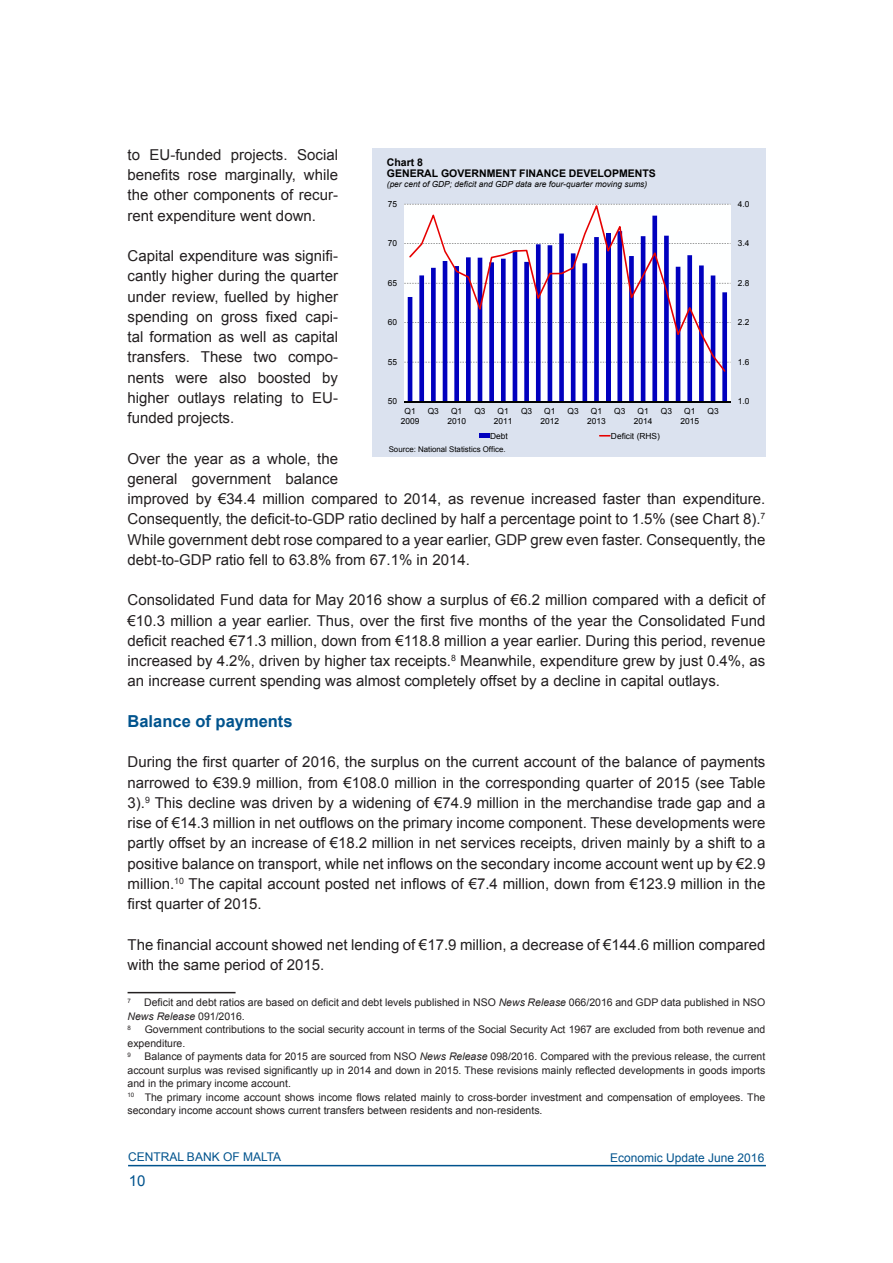
<style>
.page{position:relative;width:893px;height:1263px;background:#fff}
.page>*{position:absolute;margin:0;border:0;box-sizing:border-box;transform-origin:0 0}
.QR_Subhead_Level_1{font:700 16.5px "Arial";color:#00538d}
.QR_Normal_Text{font:15px/20.2px "Arial";color:#231f20;text-align:justify}
.t1{font:15px "Arial";color:#00538d}
.t2{font:12px "Arial";color:#00538d}
.QR_Footnote{font:10.5px/13.5px "Arial";color:#231f20}
.t3{font:700 10.5px/11.6px "Arial";color:#000}
.t4{font:8.4px/9.6px "Arial";color:#000;text-align:center}
.t5{font:italic 8.4px "Arial";color:#000}
.t6{font:7.8px "Arial";letter-spacing:.005em;color:#000}
.QR_Footnote-2{font:6.15px "Arial";color:#231f20}
.s1{font-style:italic}
</style>
<div class="page">
<hr style="left:128px;top:1165px;width:638px;height:1px;background:#00538d">
<hr style="left:128px;top:992px;width:108px;height:1px;background:#231f20">
<div style="left:372px;top:149px;width:393px;height:308px;background:#dbe2ef"></div>
<svg style="left:404px;top:204px;width:326px;height:158px"></svg>
<svg style="left:408px;top:216px;width:319px;height:185px;background:#9595e4"></svg>
<hr style="left:404px;top:401px;width:326px;height:1px;background:#000">
<svg style="left:409px;top:205px;width:317px;height:167px;background:#b5b1e5"></svg>
<hr style="left:479px;top:434px;width:10px;height:4px;background:#0000be">
<svg style="left:599px;top:435px;width:12px;height:1px"></svg>
<p class="QR_Normal_Text" style="left:128px;top:145px;width:212px">to EU-funded projects. Social benefits rose marginally, while the other components of recur&shy;rent expenditure went down.</p>
<p class="QR_Normal_Text" style="left:128px;top:246px;width:212px">Capital expenditure was signifi&shy;cantly higher during the quarter under review, fuelled by higher spending on gross fixed capi&shy;tal formation as well as capital transfers. These two compo&shy;nents were also boosted by higher outlays relating to EU&shy;funded projects.</p>
<p class="QR_Normal_Text" style="left:128px;top:448px;width:639px;text-align:left">Over the year as a whole, the<br>general government balance<br>improved by €34.4 million compared to 2014, as revenue increased faster than expenditure.<br>Consequently, the deficit-to-GDP ratio declined by half a percentage point to 1.5% (see Chart 8).<sup>7<br></sup>While government debt rose compared to a year earlier, GDP grew even faster. Consequently, the debt-to-GDP ratio fell to 63.8% from 67.1% in 2014.</p>
<p class="QR_Normal_Text" style="left:128px;top:590px;width:639px">Consolidated Fund data for May 2016 show a surplus of €6.2 million compared with a deficit of €10.3 million a year earlier. Thus, over the first five months of the year the Consolidated Fund deficit reached €71.3 million, down from €118.8 million a year earlier. During this period, revenue increased by 4.2%, driven by higher tax receipts.<sup>8</sup> Meanwhile, expenditure grew by just 0.4%, as an increase current spending was almost completely offset by a decline in capital outlays.</p>
<p class="QR_Subhead_Level_1" style="left:128px;top:710px;width:167px">Balance of payments</p>
<p class="QR_Normal_Text" style="left:128px;top:752px;width:639px">During the first quarter of 2016, the surplus on the current account of the balance of payments narrowed to €39.9 million, from €108.0 million in the corresponding quarter of 2015 (see Table 3).<sup>9</sup> This decline was driven by a widening of €74.9 million in the merchandise trade gap and a rise of €14.3 million in net outflows on the primary income component. These developments were partly offset by an increase of €18.2 million in net services receipts, driven mainly by a shift to a positive balance on transport, while net inflows on the secondary income account went up by €2.9 million.<sup>10</sup> The capital account posted net inflows of €7.4 million, down from €123.9 million in the first quarter of 2015.</p>
<p class="QR_Normal_Text" style="left:128px;top:934px;width:639px">The financial account showed net lending of €17.9 million, a decrease of €144.6 million compared with the same period of 2015.</p>
<p class="QR_Footnote-2" style="left:128px;top:996px;width:5px">7</p>
<p class="t3" style="left:387px;top:156px;width:271px">Chart 8<br>GENERAL GOVERNMENT FINANCE DEVELOPMENTS</p>
<p class="t5" style="left:387px;top:179px;width:262px">(per cent of GDP; deficit and GDP data are four-quarter moving sums)</p>
<p class="t4" style="left:738px;top:199px;width:13px">4.0</p>
<p class="t4" style="left:388px;top:199px;width:11px">75</p>
<p class="t4" style="left:388px;top:239px;width:11px">70</p>
<p class="t4" style="left:738px;top:239px;width:13px">3.4</p>
<p class="t4" style="left:388px;top:278px;width:11px">65</p>
<p class="t4" style="left:738px;top:278px;width:13px">2.8</p>
<p class="t4" style="left:388px;top:318px;width:11px">60</p>
<p class="t4" style="left:738px;top:318px;width:13px">2.2</p>
<p class="t4" style="left:738px;top:357px;width:13px">1.6</p>
<p class="t4" style="left:388px;top:357px;width:11px">55</p>
<p class="t4" style="left:388px;top:397px;width:11px">50</p>
<p class="t4" style="left:738px;top:397px;width:13px">1.0</p>
<p class="t4" style="left:401px;top:407px;width:20px">Q1<br>2009</p>
<p class="t4" style="left:428px;top:407px;width:13px">Q3</p>
<p class="t4" style="left:447px;top:407px;width:20px">Q1<br>2010</p>
<p class="t4" style="left:474px;top:407px;width:13px">Q3</p>
<p class="t4" style="left:494px;top:407px;width:20px">Q1<br>2011</p>
<p class="t4" style="left:521px;top:407px;width:13px">Q3</p>
<p class="t4" style="left:541px;top:407px;width:20px">Q1<br>2012</p>
<p class="t4" style="left:568px;top:407px;width:13px">Q3</p>
<p class="t4" style="left:587px;top:407px;width:20px">Q1<br>2013</p>
<p class="t4" style="left:614px;top:407px;width:13px">Q3</p>
<p class="t4" style="left:634px;top:407px;width:20px">Q1<br>2014</p>
<p class="t4" style="left:661px;top:407px;width:13px">Q3</p>
<p class="t4" style="left:680px;top:407px;width:20px">Q1<br>2015</p>
<p class="t4" style="left:707px;top:407px;width:13px">Q3</p>
<p class="t4" style="left:490px;top:431px;width:19px">Debt</p>
<p class="t4" style="left:611px;top:431px;width:50px">Deficit (RHS)</p>
<p class="t6" style="left:389px;top:444px;width:118px">Source: National Statistics Office.</p>
<p class="QR_Footnote" style="left:128px;top:996px;width:639px;text-indent:17px">Deficit and debt ratios are based on deficit and debt levels published in NSO <span class="s1">News Release</span> 066/2016 and GDP data published in NSO<br><span class="s1">News Release</span> 091/2016.</p>
<p class="QR_Footnote-2" style="left:128px;top:1023px;width:5px">8</p>
<p class="QR_Footnote" style="left:128px;top:1023px;width:639px;text-indent:17px">Government contributions to the social security account in terms of the Social Security Act 1967 are excluded from both revenue and expenditure.</p>
<p class="QR_Footnote-2" style="left:128px;top:1050px;width:5px">9</p>
<p class="QR_Footnote" style="left:128px;top:1050px;width:639px;text-align:justify;text-indent:17px">Balance of payments data for 2015 are sourced from NSO <span class="s1">News Release</span> 098/2016. Compared with the previous release, the current account surplus was revised significantly up in 2014 and down in 2015. These revisions mainly reflected developments in goods imports and in the primary income account.</p>
<p class="QR_Footnote" style="left:128px;top:1090px;width:639px"><sup>10</sup> The primary income account shows income flows related mainly to cross-border investment and compensation of employees. The secondary income account shows current transfers between residents and non-residents.</p>
<p class="t2" style="left:128px;top:1149px;width:155px">CENTRAL BANK OF MALTA</p>
<p class="t2" style="left:610px;top:1150px;width:156px">Economic Update June 2016</p>
<p class="t1" style="left:129px;top:1171px;width:18px">10</p>
</div>
